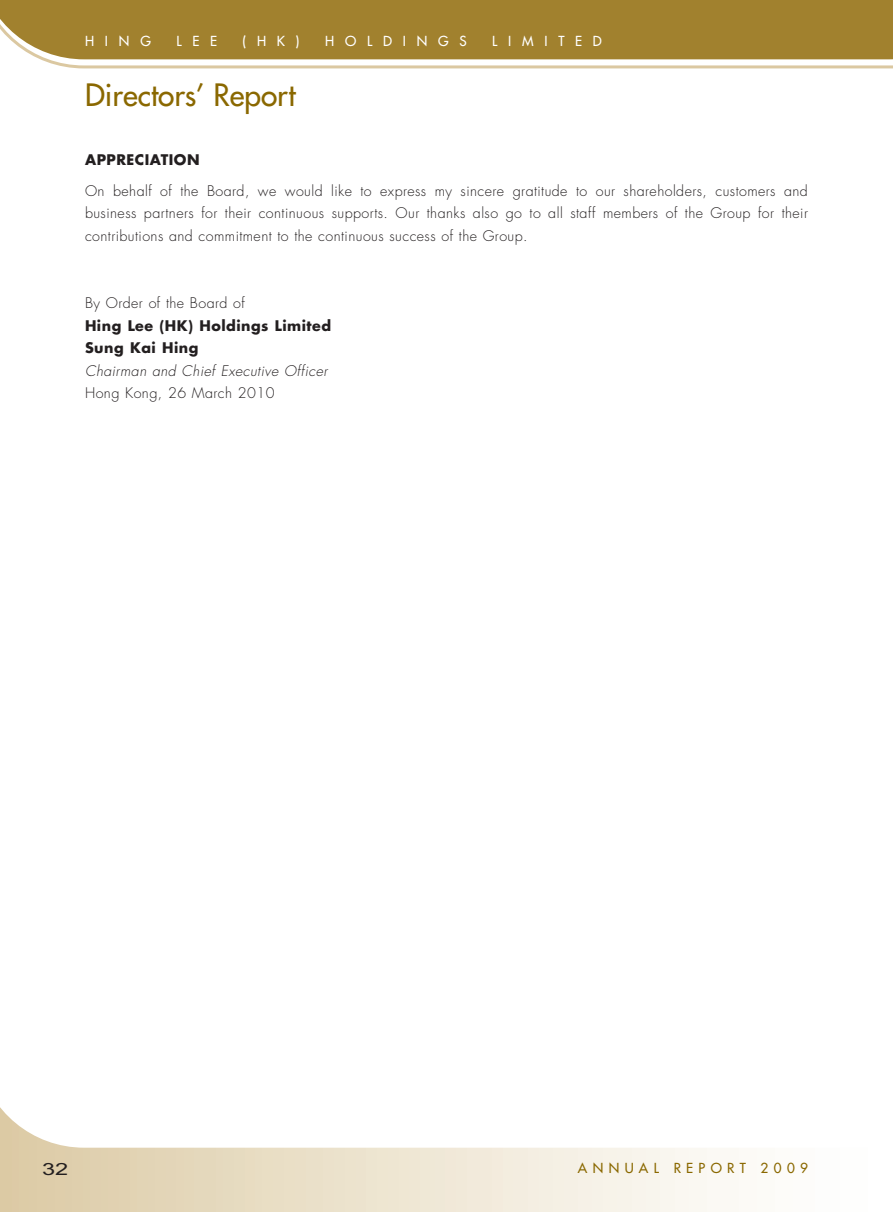
<style>
.page{position:relative;width:893px;height:1212px;background:#fff}
.page>*{position:absolute;margin:0;border:0;box-sizing:border-box;transform-origin:0 0}
.t1{font:500 30px "Futura Std";color:#8a6800}
.t2{font:16.8px "M Hei HK Bold B5 pc H";color:#231f20;scale:1.4 1}
.t3{font:300 14.25px/22.5px "Futura Std";letter-spacing:.03em;color:#231f20;text-align:justify}
.t4{font:700 14.25px/22.5px "Futura Std";letter-spacing:.035em;color:#231f20}
.t5{font:italic 300 14.25px "Futura Std";letter-spacing:.03em;color:#231f20}
.t6{font:500 13.5px "Futura Std";letter-spacing:.8em;color:#fff}
.t7{font:500 13.5px "Futura Std";letter-spacing:.405em;color:#8a6800}
</style>
<div class="page">
<svg style="left:0;top:0;width:893px;height:68px;background:#ad9148"></svg>
<svg style="left:0;top:1107px;width:739px;height:105px"></svg>
<p class="t6" style="left:85px;top:33px;width:67px">HING</p>
<p class="t6" style="left:176px;top:33px;width:42px">LEE</p>
<p class="t6" style="left:243px;top:33px;width:58px">(HK)</p>
<p class="t6" style="left:325px;top:33px;width:143px">HOLDINGS</p>
<p class="t6" style="left:492px;top:33px;width:111px">LIMITED</p>
<h1 class="t1" style="left:85px;top:78px;width:212px">Directors’ Report</h1>
<p class="t4" style="left:85px;top:150px;width:116px">APPRECIATION</p>
<p class="t3" style="left:85px;top:181px;width:724px">On behalf of the Board, we would like to express my sincere gratitude to our shareholders, customers and business partners for their continuous supports. Our thanks also go to all staff members of the Group for their contributions and commitment to the continuous success of the Group.</p>
<p class="t3" style="left:85px;top:294px;width:161px">By Order of the Board of</p>
<p class="t4" style="left:85px;top:316px;width:248px">Hing Lee (HK) Holdings Limited<br>Sung Kai Hing</p>
<p class="t5" style="left:85px;top:362px;width:244px">Chairman and Chief Executive Officer</p>
<p class="t3" style="left:85px;top:384px;width:191px">Hong Kong, 26 March 2010</p>
<p class="t2" style="left:42px;top:1162px;width:20px">32</p>
<p class="t7" style="left:578px;top:1160px;width:232px">ANNUAL REPORT 2009</p>
</div>
